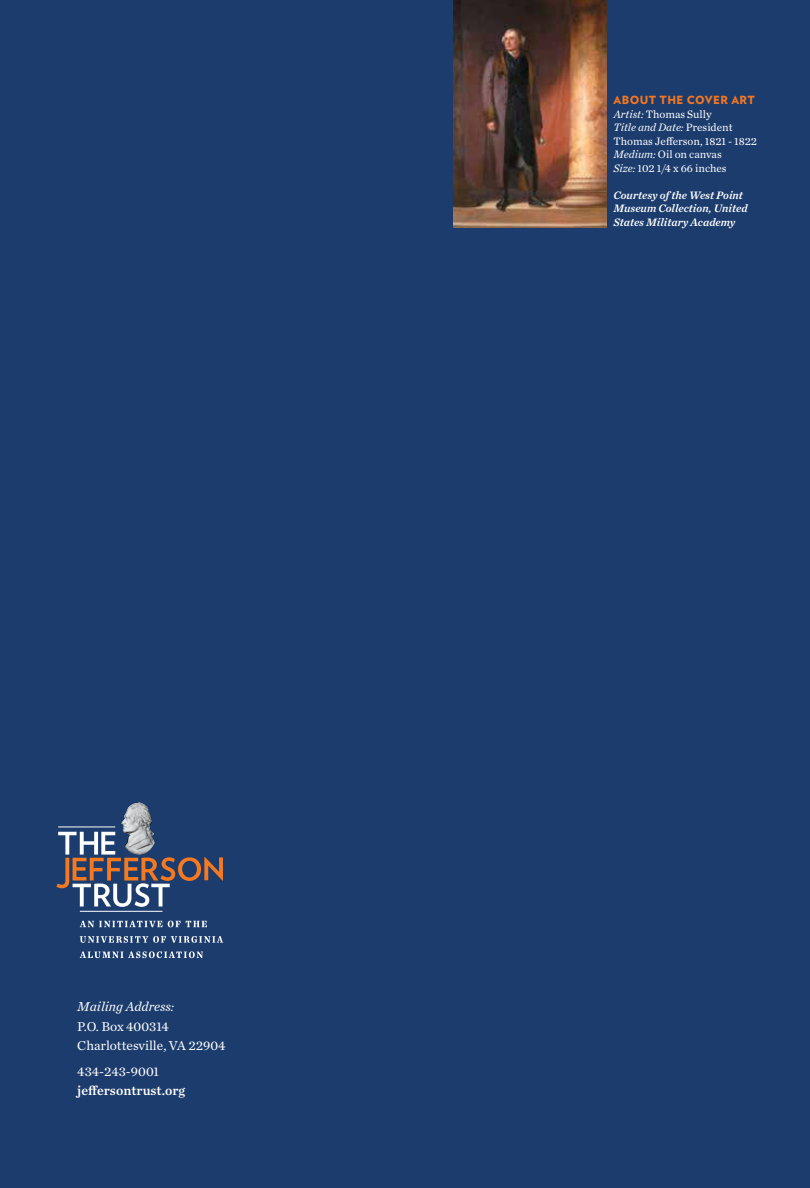
<style>
.page{position:relative;width:810px;height:1188px;background:#1c3c6e}
.page>*{position:absolute;margin:0;border:0;box-sizing:border-box;transform-origin:0 0}
.t1{font:13.5px/19.5px "Chronicle Text G1";color:#fff}
.t2{font:13.5px "Chronicle Text G1 Semi";color:#fff}
.t3{font:italic 13.5px "Chronicle Text G1";color:#fff}
.t4{font:11.25px/13.5px "Chronicle Text G1";color:#fff}
.t5{font:italic 11.25px/13.5px "Chronicle Text G1 Semi";color:#fff}
.t6{font:900 11.25px "Verlag";letter-spacing:.04em;color:#f47721}
.s1{font-style:italic}
</style>
<div class="page">
<img style="left:454px;top:0;width:152px;height:228px">
<svg style="left:56px;top:832px;width:167px;height:75px"></svg>
<img style="left:122px;top:803px;width:33px;height:52px">
<svg style="left:80px;top:921px;width:82px;height:6px"></svg>
<svg style="left:168px;top:921px;width:39px;height:6px"></svg>
<svg style="left:80px;top:936px;width:143px;height:7px"></svg>
<svg style="left:80px;top:951px;width:123px;height:7px"></svg>
<hr style="left:58px;top:826px;width:57px;height:1px;background:#fff">
<hr style="left:80px;top:911px;width:82px;height:1px;background:#fff">
<p class="t3" style="left:77px;top:996px;width:98px">Mailing Address:</p>
<p class="t1" style="left:77px;top:1016px;width:150px">P.O. Box 400314<br>Charlottesville, VA 22904</p>
<p class="t1" style="left:77px;top:1061px;width:83px">434-243-9001</p>
<p class="t2" style="left:77px;top:1080px;width:109px">jeffersontrust.org</p>
<p class="t6" style="left:613px;top:91px;width:143px">ABOUT THE COVER ART</p>
<p class="t4" style="left:613px;top:106px;width:145px"><span class="s1">Artist:</span> Thomas Sully<br><span class="s1">Title and Date:</span> President<br>Thomas Jefferson, 1821 - 1822<br><span class="s1">Medium:</span> Oil on canvas<br><span class="s1">Size:</span> 102 1/4 x 66 inches</p>
<p class="t5" style="left:613px;top:187px;width:136px">Courtesy of the West Point<br>Museum Collection, United<br>States Military Academy</p>
</div>
